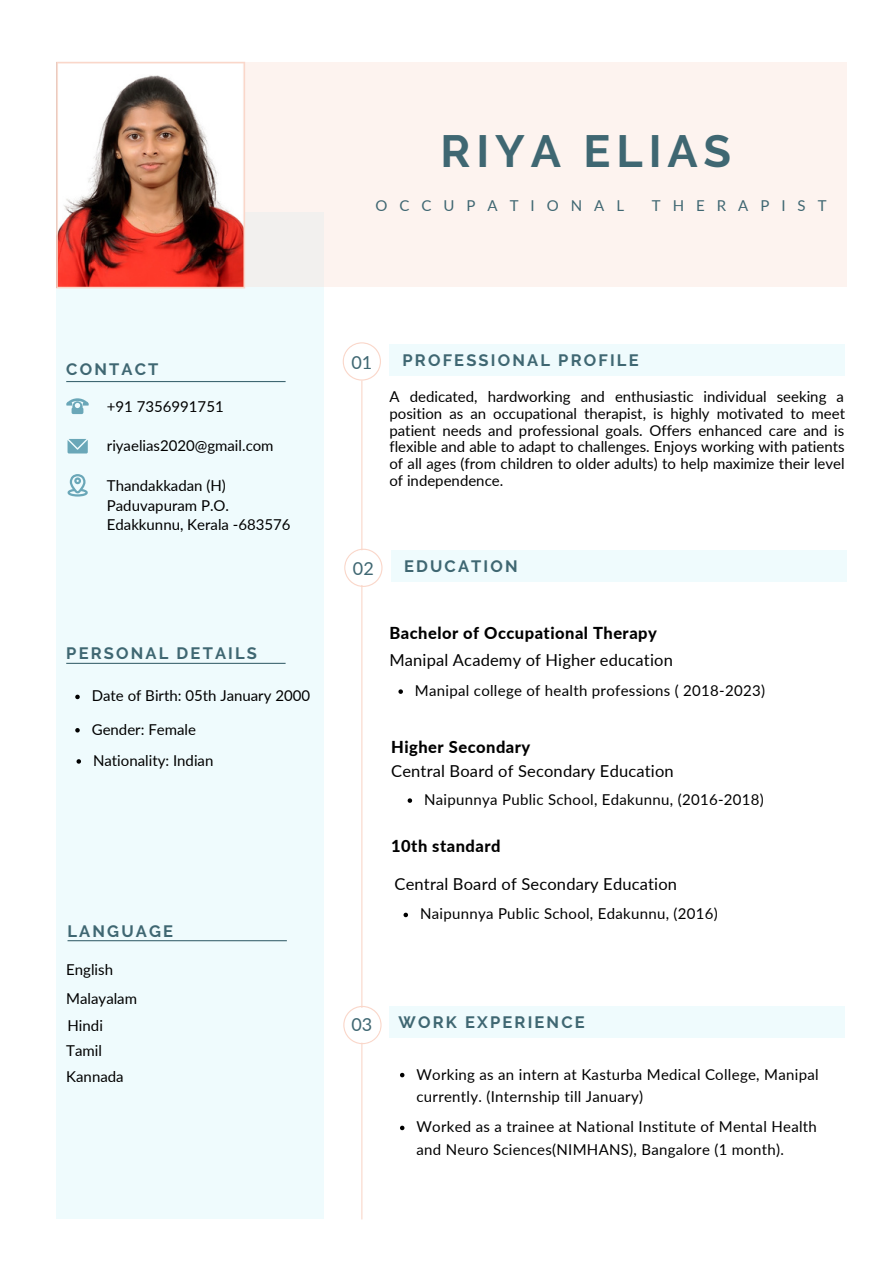
<style>
.page{position:relative;width:893px;height:1264px;background:#fff}
.page>*{position:absolute;margin:0;border:0;box-sizing:border-box;transform-origin:0 0}
.t1{font:700 45px "Raleway";letter-spacing:.13em;color:#3f6772}
.t2{font:18px "Lato";color:#3f6772}
.t3{font:16.5px "Lato";letter-spacing:.01em;color:#000}
.t4{font:700 16.5px "Raleway";letter-spacing:.13em;color:#3f6772}
.t5{font:800 16.5px "Lato";letter-spacing:.03em;color:#000}
.t6{font:15px/16.8px "Lato";letter-spacing:.02em;color:#000}
.t7{font:15px/19px "Lato";color:#000}
.t8{font:15px "Lato";letter-spacing:.8em;color:#3f6772}
</style>
<div class="page">
<div style="left:56px;top:213px;width:268px;height:1006px;background:#effbfd"></div>
<div style="left:245px;top:62px;width:601px;height:225px;background:#fdf3ef"></div>
<svg style="left:67px;top:439px;width:21px;height:14px"></svg>
<svg style="left:66px;top:398px;width:23px;height:16px"></svg>
<svg style="left:67px;top:474px;width:21px;height:22px"></svg>
<hr style="left:66px;top:381px;width:219px;height:1px;background:#3f6772">
<hr style="left:66px;top:662px;width:219px;height:2px;background:#3f6772">
<hr style="left:67px;top:940px;width:220px;height:1px;background:#3f6772">
<div style="left:389px;top:344px;width:455px;height:31px;background:#effbfd"></div>
<svg style="left:343px;top:342px;width:38px;height:38px"></svg>
<hr style="left:361px;top:380px;width:1px;height:839px;background:#fad7ca">
<div style="left:344px;top:344px;width:35px;height:35px;background:#fff;border-radius:50%"></div>
<div style="left:391px;top:550px;width:455px;height:31px;background:#effbfd"></div>
<svg style="left:344px;top:548px;width:38px;height:39px"></svg>
<div style="left:346px;top:550px;width:34px;height:35px;background:#fff;border-radius:50%"></div>
<div style="left:389px;top:1005px;width:455px;height:32px;background:#effbfd"></div>
<svg style="left:343px;top:1005px;width:38px;height:39px"></svg>
<div style="left:345px;top:1007px;width:35px;height:35px;background:#fff;border-radius:50%"></div>
<img style="left:56px;top:62px;width:189px;height:226px">
<svg style="left:75px;top:694px;width:5px;height:5px"></svg>
<svg style="left:75px;top:728px;width:5px;height:4px"></svg>
<svg style="left:76px;top:759px;width:5px;height:4px"></svg>
<svg style="left:407px;top:798px;width:5px;height:4px"></svg>
<svg style="left:398px;top:689px;width:5px;height:5px"></svg>
<svg style="left:400px;top:1072px;width:4px;height:5px"></svg>
<svg style="left:403px;top:912px;width:5px;height:5px"></svg>
<svg style="left:400px;top:1125px;width:4px;height:5px"></svg>
<h1 class="t1" style="left:440px;top:125px;width:292px">RIYA ELIAS</h1>
<p class="t8" style="left:375px;top:196px;width:250px">OCCUPATIONAL</p>
<p class="t8" style="left:652px;top:196px;width:176px">THERAPIST</p>
<p class="t4" style="left:66px;top:360px;width:94px">CONTACT</p>
<p class="t7" style="left:107px;top:397px;width:118px">+91 7356991751</p>
<p class="t7" style="left:107px;top:436px;width:168px">riyaelias2020@gmail.com</p>
<p class="t7" style="left:107px;top:476px;width:185px">Thandakkadan (H)<br>Paduvapuram P.O.<br>Edakkunnu, Kerala -683576</p>
<p class="t4" style="left:66px;top:644px;width:192px">PERSONAL DETAILS</p>
<p class="t7" style="left:92px;top:686px;width:220px">Date of Birth: 05th January 2000</p>
<p class="t7" style="left:92px;top:713px;width:123px;line-height:31.2px">Gender: Female<br>Nationality: Indian</p>
<p class="t4" style="left:67px;top:921px;width:107px">LANGUAGE</p>
<p class="t7" style="left:66px;top:960px;width:48px">English</p>
<p class="t7" style="left:66px;top:988px;width:72px">Malayalam</p>
<p class="t7" style="left:66px;top:1012px;width:38px;line-height:24.9px">Hindi<br>Tamil</p>
<p class="t7" style="left:66px;top:1066px;width:59px">Kannada</p>
<p class="t2" style="left:351px;top:351px;width:22px">01</p>
<p class="t4" style="left:402px;top:350px;width:238px">PROFESSIONAL PROFILE</p>
<p class="t6" style="left:389px;top:387px;width:457px;text-align:justify">A dedicated, hardworking and enthusiastic individual seeking a position as an occupational therapist, is highly motivated to meet patient needs and professional goals. Offers enhanced care and is flexible and able to adapt to challenges. Enjoys working with patients of all ages (from children to older adults) to help maximize their level of independence.</p>
<p class="t2" style="left:353px;top:557px;width:22px">02</p>
<p class="t4" style="left:404px;top:556px;width:115px">EDUCATION</p>
<p class="t5" style="left:389px;top:622px;width:269px">Bachelor of Occupational Therapy</p>
<p class="t3" style="left:389px;top:650px;width:285px">Manipal Academy of Higher education</p>
<p class="t6" style="left:415px;top:682px;width:351px">Manipal college of health professions ( 2018-2023)</p>
<p class="t5" style="left:391px;top:736px;width:141px">Higher Secondary</p>
<p class="t3" style="left:391px;top:760px;width:284px">Central Board of Secondary Education</p>
<p class="t6" style="left:424px;top:791px;width:341px">Naipunnya Public School, Edakunnu, (2016-2018)</p>
<p class="t5" style="left:391px;top:836px;width:111px">10th standard</p>
<p class="t3" style="left:394px;top:873px;width:284px">Central Board of Secondary Education</p>
<p class="t6" style="left:420px;top:905px;width:299px">Naipunnya Public School, Edakunnu, (2016)</p>
<p class="t2" style="left:351px;top:1013px;width:22px">03</p>
<p class="t4" style="left:398px;top:1012px;width:188px">WORK EXPERIENCE</p>
<p class="t6" style="left:416px;top:1062px;width:403px;line-height:22.5px">Working as an intern at Kasturba Medical College, Manipal currently. (Internship till January)</p>
<p class="t6" style="left:416px;top:1115px;width:402px;line-height:22.5px">Worked as a trainee at National Institute of Mental Health and Neuro Sciences(NIMHANS), Bangalore (1 month).</p>
</div>
